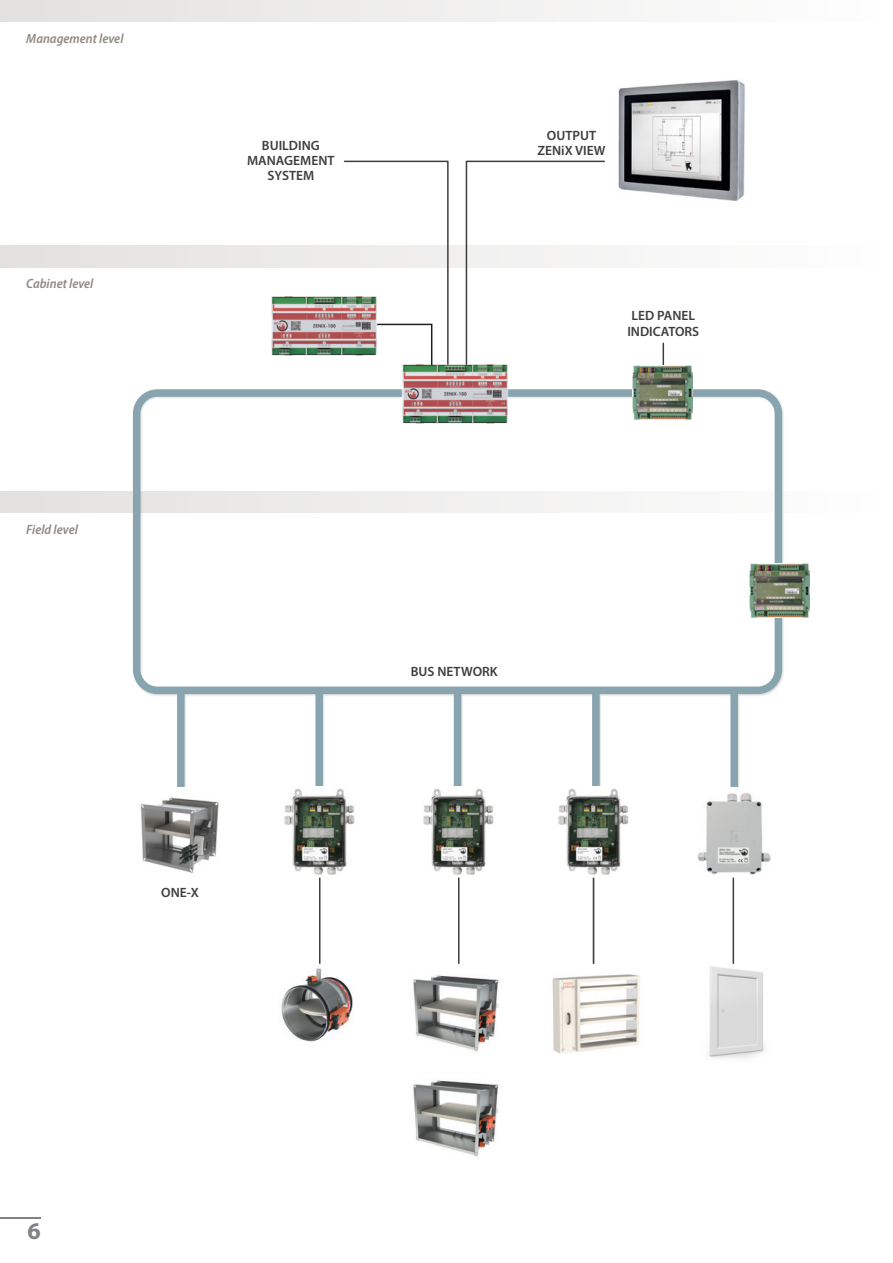
<style>
.page{position:relative;width:893px;height:1263px;background:#fff}
.page>*{position:absolute;margin:0;border:0;box-sizing:border-box;transform-origin:0 0}
.t1{font:700 24px "Myriad Pro";color:#808285}
.t2{font:600 13.5px/15.1px "Myriad Pro";color:#3e3e3f;text-align:center}
.t3{font:italic 600 semi-condensed 13.5px "Myriad Pro";color:#8f8981}
</style>
<div class="page">
<div style="left:0;top:0;width:893px;height:21px;background:linear-gradient(to right,#e2e1df,#fff)"></div>
<div style="left:0;top:246px;width:609px;height:21px;background:#e8e7e6"></div>
<div style="left:0;top:491px;width:131px;height:22px;background:#e5e3e2"></div>
<svg style="left:465px;top:160px;width:141px;height:175px"></svg>
<svg style="left:663px;top:343px;width:1px;height:21px"></svg>
<img style="left:618px;top:80px;width:127px;height:121px">
<img style="left:131px;top:387px;width:655px;height:400px">
<div style="left:133px;top:389px;width:649px;height:305px;border:8px solid #88a5af;border-radius:21px"></div>
<div style="left:315px;top:694px;width:8px;height:99px;background:#88a5af"></div>
<div style="left:454px;top:694px;width:7px;height:99px;background:#88a5af"></div>
<div style="left:177px;top:694px;width:8px;height:99px;background:#88a5af"></div>
<div style="left:592px;top:694px;width:8px;height:99px;background:#88a5af"></div>
<div style="left:730px;top:694px;width:8px;height:94px;background:#88a5af"></div>
<div style="left:169px;top:787px;width:578px;height:14px;background:#fff"></div>
<img style="left:708px;top:958px;width:57px;height:100px">
<hr style="left:733px;top:878px;width:1px;height:86px;background:#3e3e3f">
<img style="left:697px;top:792px;width:74px;height:83px">
<img style="left:552px;top:974px;width:88px;height:80px">
<hr style="left:593px;top:878px;width:1px;height:86px;background:#3e3e3f">
<img style="left:556px;top:786px;width:75px;height:89px">
<img style="left:413px;top:1080px;width:86px;height:77px">
<img style="left:413px;top:975px;width:86px;height:77px">
<hr style="left:458px;top:878px;width:1px;height:86px;background:#3e3e3f">
<img style="left:421px;top:786px;width:75px;height:89px">
<hr style="left:319px;top:878px;width:1px;height:86px;background:#3e3e3f">
<img style="left:281px;top:968px;width:72px;height:74px">
<img style="left:282px;top:786px;width:74px;height:89px">
<img style="left:140px;top:797px;width:79px;height:76px">
<img style="left:633px;top:366px;width:60px;height:54px">
<img style="left:381px;top:335px;width:154px;height:115px">
<img style="left:749px;top:563px;width:60px;height:54px">
<img style="left:250px;top:267px;width:154px;height:116px">
<svg style="left:343px;top:160px;width:106px;height:207px"></svg>
<hr style="left:0;top:1217px;width:41px;height:2px;background:#808285">
<p class="t3" style="left:26px;top:30px;width:99px">Management level</p>
<p class="t3" style="left:26px;top:275px;width:69px">Cabinet level</p>
<p class="t3" style="left:26px;top:521px;width:53px">Field level</p>
<p class="t2" style="left:247px;top:138px;width:89px">BUILDING<br>MANAGEMENT<br>SYSTEM</p>
<p class="t2" style="left:537px;top:127px;width:70px">OUTPUT<br>ZENiX VIEW</p>
<p class="t2" style="left:627px;top:308px;width:73px">LED PANEL<br>INDICATORS</p>
<p class="t2" style="left:411px;top:663px;width:89px">BUS NETWORK</p>
<p class="t2" style="left:161px;top:884px;width:39px">ONE-X</p>
<h1 class="t1" style="left:27px;top:1215px;width:15px">6</h1>
</div>
